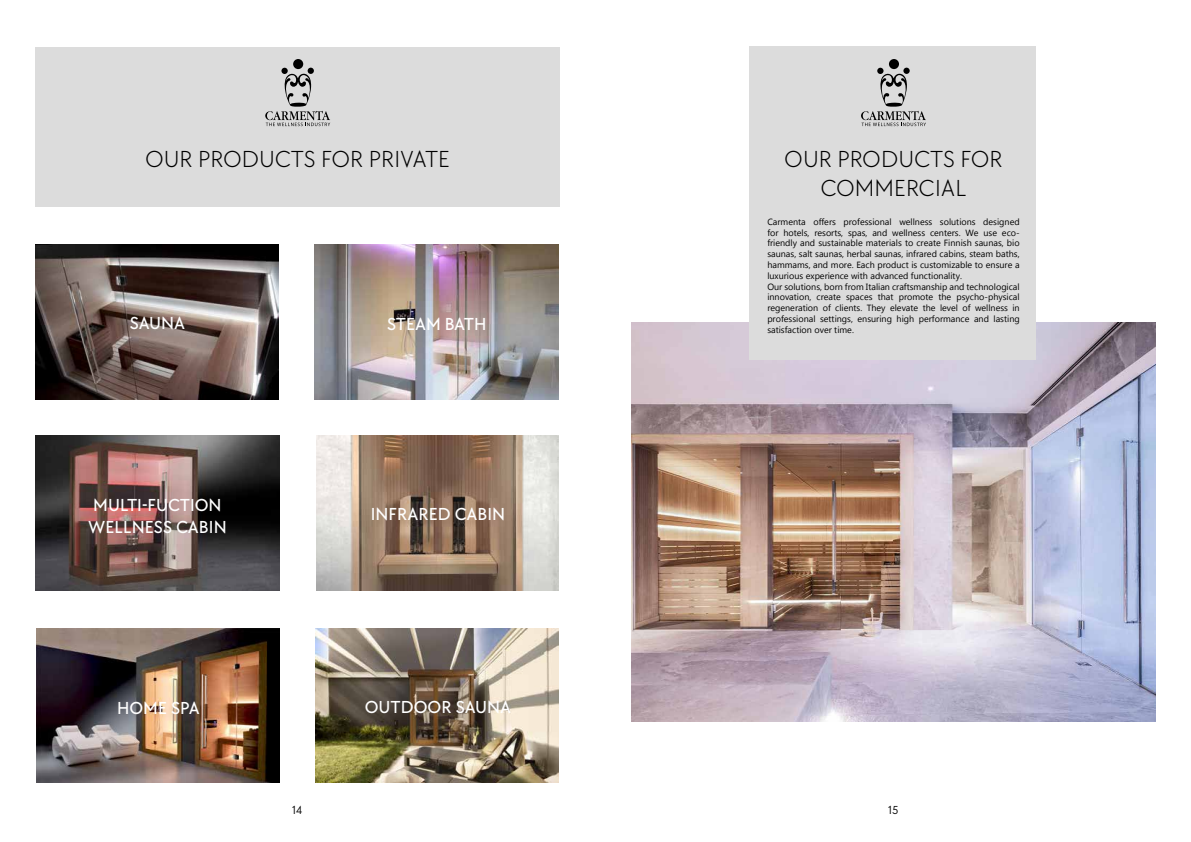
<style>
.page{position:relative;width:1191px;height:842px;background:#fff}
.page>*{position:absolute;margin:0;border:0;box-sizing:border-box;transform-origin:0 0}
.t1{font:300 24px "TT Chocolates Trl";letter-spacing:-.015em;color:#000}
.t2{font:500 18px/21.6px "TT Chocolates Trl";color:#fff}
.t3{font:12px "TT Chocolates Trl";color:#000}
.t4{font:9px/10.8px "Gadugi";color:#000}
</style>
<div class="page">
<img style="left:316px;top:628px;width:243px;height:154px">
<img style="left:316px;top:436px;width:242px;height:154px">
<img style="left:36px;top:436px;width:243px;height:154px">
<div style="left:36px;top:47px;width:524px;height:159px;background:#dcdcdc"></div>
<div style="left:293px;top:59px;width:10px;height:10px;background:#000;border-radius:50%"></div>
<svg style="left:265px;top:68px;width:65px;height:58px"></svg>
<img style="left:36px;top:245px;width:242px;height:154px">
<img style="left:315px;top:245px;width:243px;height:154px">
<img style="left:36px;top:629px;width:243px;height:154px">
<img style="left:631px;top:322px;width:524px;height:399px">
<div style="left:749px;top:47px;width:286px;height:313px;background:#dcdcdc"></div>
<div style="left:889px;top:59px;width:10px;height:10px;background:#000;border-radius:50%"></div>
<svg style="left:861px;top:68px;width:65px;height:58px"></svg>
<h1 class="t1" style="left:145px;top:144px;width:69px">OUR PRODU</h1>
<h1 class="t1" style="left:275px;top:144px;width:106px">CTS FOR PRIV</h1>
<h1 class="t1" style="left:412px;top:144px;width:26px">ATE</h1>
<h2 class="t2" style="left:130px;top:312px;width:57px">SAUNA</h2>
<h2 class="t2" style="left:387px;top:313px;width:101px">STEAM BATH</h2>
<h2 class="t2" style="left:88px;top:494px;width:140px">MULTI-FUCTION<br>WELLNESS CABIN</h2>
<h2 class="t2" style="left:117px;top:696px;width:84px">HOME SPA</h2>
<h2 class="t2" style="left:371px;top:503px;width:136px">INFRARED CABIN</h2>
<h2 class="t2" style="left:365px;top:695px;width:148px">OUTDOOR SAUNA</h2>
<h1 class="t1" style="left:784px;top:144px;width:69px">OUR PRODU</h1>
<h1 class="t1" style="left:914px;top:144px;width:73px">CTS FOR</h1>
<h1 class="t1" style="left:820px;top:173px;width:34px">COMMER</h1>
<h1 class="t1" style="left:918px;top:173px;width:46px">CIAL</h1>
<p class="t4" style="left:767px;top:216px;width:254px">Carmenta offers professional wellness solutions designed for hotels, resorts, spas, and wellness centers. We use eco&shy;friendly and sustainable materials to create Finnish saunas, bio saunas, salt saunas, herbal saunas, infrared cabins, steam baths, hammams, and more. Each product is customizable to ensure a luxurious experience with advanced functionality.<br>Our solutions, born from Italian craftsmanship and technological innovation, create spaces that promote the psycho-physical regeneration of clients. They elevate the level of wellness in professional settings, ensuring high performance and lasting satisfaction over time.</p>
<h3 class="t3" style="left:292px;top:802px;width:12px">14</h3>
<h3 class="t3" style="left:888px;top:802px;width:12px">15</h3>
</div>
